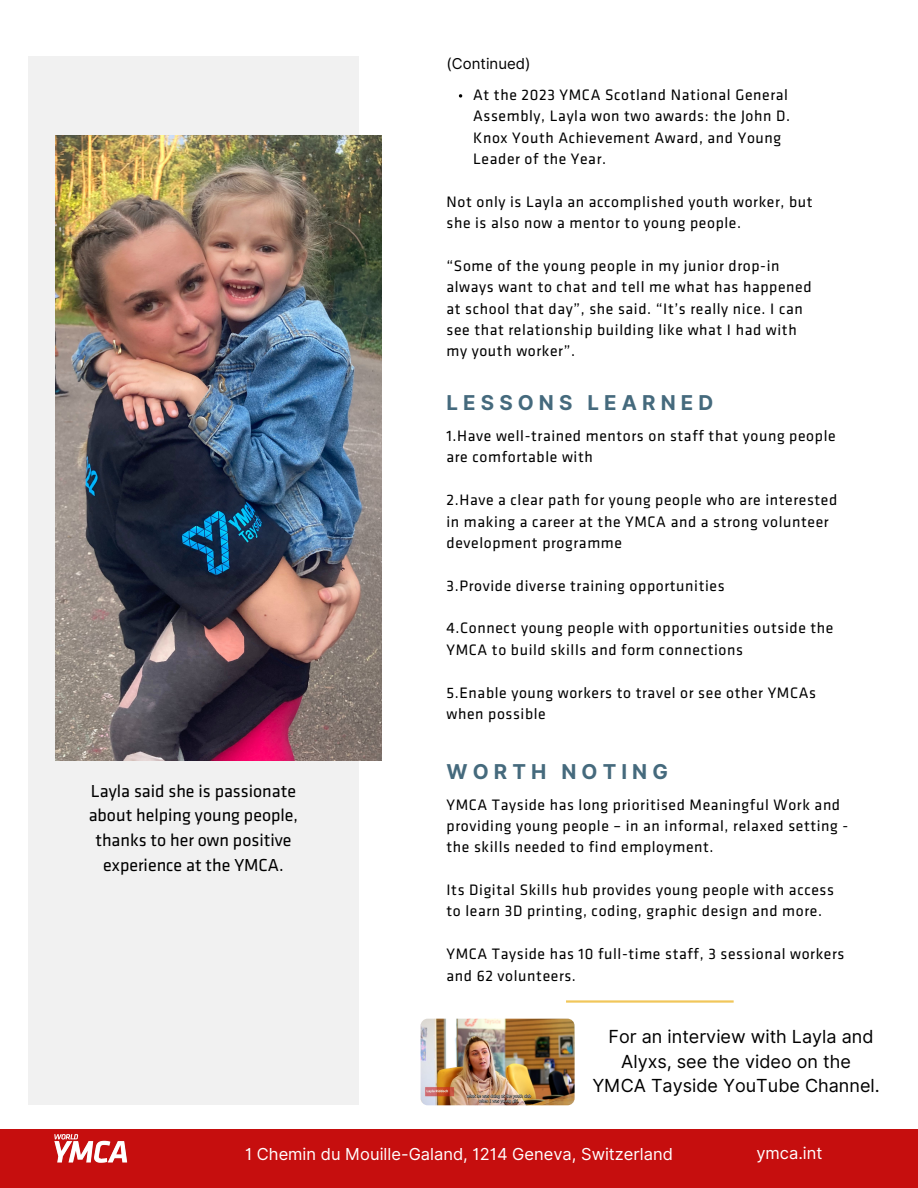
<style>
.page{position:relative;width:918px;height:1188px;background:#fff}
.page>*{position:absolute;margin:0;border:0;box-sizing:border-box;transform-origin:0 0}
.t1{font:700 20.4px "Inter";letter-spacing:.25em;color:#456a7d}
.t2{font:18px/24.8px "Klavika";color:#000;text-align:center}
.t3{font:18px/24.8px "Inter";color:#000;text-align:center}
.t4{font:16.5px "Inter";color:#fff}
.t5{font:15.75px/21.3px "Klavika";letter-spacing:.04em;color:#000}
.t6{font:15px "Inter";color:#000}
</style>
<div class="page">
<div style="left:28px;top:56px;width:331px;height:1049px;background:#f1f1f1"></div>
<div style="left:0;top:1129px;width:918px;height:59px;background:#c60e0e"></div>
<img style="left:54px;top:1134px;width:74px;height:29px">
<img style="left:56px;top:135px;width:326px;height:626px">
<img style="left:421px;top:1019px;width:154px;height:86px;border-radius:7px">
<svg style="left:459px;top:94px;width:3px;height:4px"></svg>
<hr style="left:566px;top:1000px;width:168px;height:3px;background:#f1c75b">
<p class="t6" style="left:447px;top:55px;width:86px">(Continued)</p>
<p class="t5" style="left:473px;top:85px;width:318px">At the 2023 YMCA Scotland National General Assembly, Layla won two awards: the John D.<br>Knox Youth Achievement Award, and Young Leader of the Year.</p>
<p class="t5" style="left:447px;top:192px;width:368px">Not only is Layla an accomplished youth worker, but she is also now a mentor to young people.</p>
<p class="t5" style="left:447px;top:256px;width:367px">“Some of the young people in my junior drop-in always want to chat and tell me what has happened at school that day”, she said. “It’s really nice. I can see that relationship building like what I had with my youth worker”.</p>
<p class="t1" style="left:447px;top:390px;width:268px">LESSONS LEARNED</p>
<p class="t5" style="left:447px;top:426px;width:391px">1.Have well-trained mentors on staff that young people are comfortable with</p>
<p class="t5" style="left:447px;top:491px;width:392px">2.Have a clear path for young people who are interested in making a career at the YMCA and a strong volunteer development programme</p>
<p class="t5" style="left:447px;top:576px;width:280px">3.Provide diverse training opportunities</p>
<p class="t5" style="left:447px;top:619px;width:388px">4.Connect young people with opportunities outside the<br>YMCA to build skills and form connections</p>
<p class="t5" style="left:447px;top:683px;width:371px">5.Enable young workers to travel or see other YMCAs when possible</p>
<p class="t2" style="left:89px;top:780px;width:211px">Layla said she is passionate about helping young people, thanks to her own positive experience at the YMCA.</p>
<p class="t1" style="left:447px;top:759px;width:223px">WORTH NOTING</p>
<p class="t5" style="left:447px;top:795px;width:403px">YMCA Tayside has long prioritised Meaningful Work and providing young people – in an informal, relaxed setting - the skills needed to find employment.</p>
<p class="t5" style="left:447px;top:881px;width:389px">Its Digital Skills hub provides young people with access to learn 3D printing, coding, graphic design and more.</p>
<p class="t5" style="left:447px;top:945px;width:399px">YMCA Tayside has 10 full-time staff, 3 sessional workers and 62 volunteers.</p>
<p class="t3" style="left:592px;top:1024px;width:289px">For an interview with Layla and<br>Alyxs, see the video on the<br>YMCA Tayside YouTube Channel.</p>
<p class="t4" style="left:245px;top:1145px;width:429px">1 Chemin du Mouille-Galand, 1214 Geneva, Switzerland</p>
<p class="t4" style="left:756px;top:1144px;width:68px">ymca.int</p>
</div>
